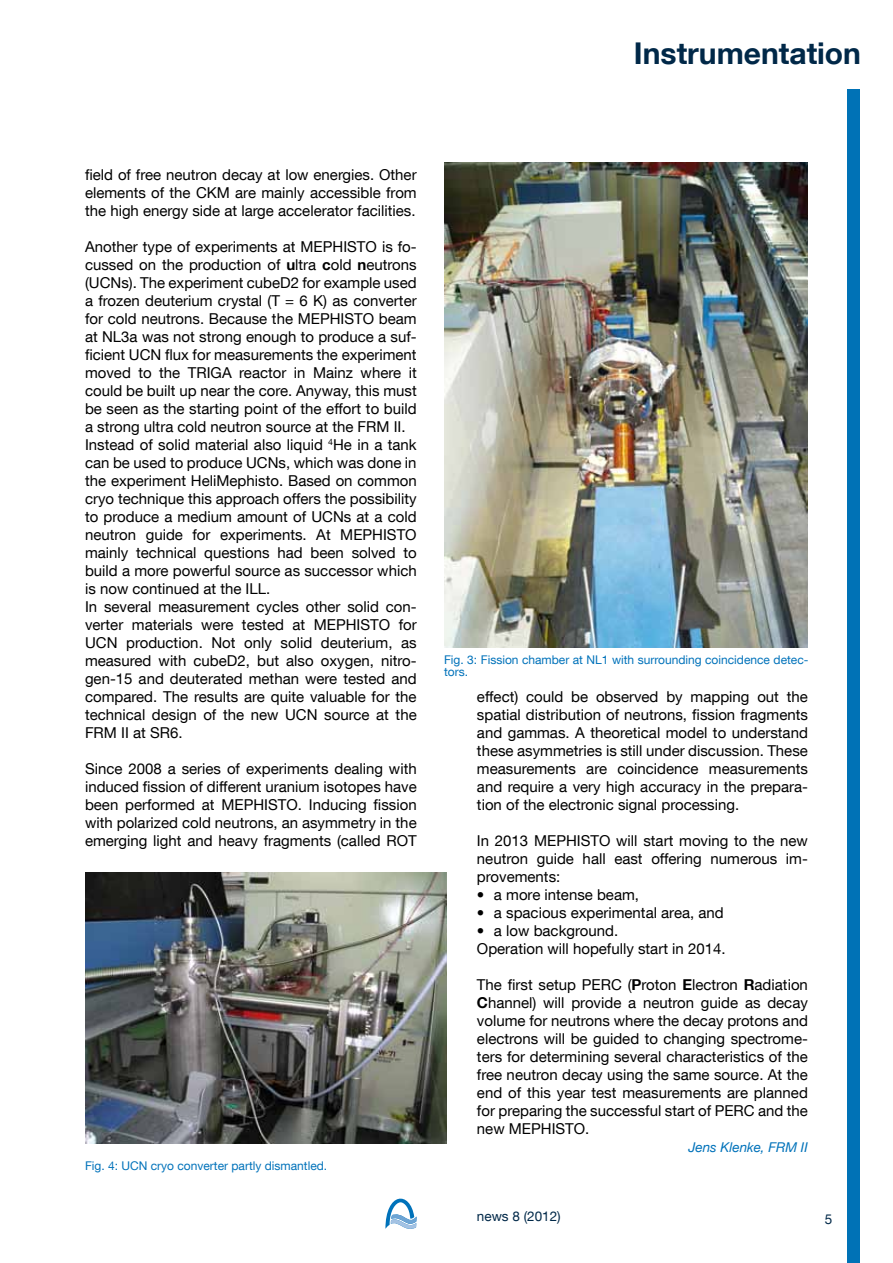
<style>
.page{position:relative;width:893px;height:1263px;background:#fff}
.page>*{position:absolute;margin:0;border:0;box-sizing:border-box;transform-origin:0 0}
.News_Bereichstitel{font:700 30px "TUM Neue Helvetica";color:#002848}
.NEWS_Lauftext{font:15px/18px "TUM Neue Helvetica";color:#000;text-align:justify}
.NEWS_Lauftext_Autor{font:italic 13.5px "TUM Neue Helvetica";color:#0072ba}
.NEWS_Seitenzahl{font:13.5px "TUM Neue Helvetica";color:#002848}
.NEWS_Bildunterschrif{font:12px/12px "TUM Neue Helvetica";color:#0072ba}
.s1{font-weight:700}
</style>
<div class="page">
<svg style="left:385px;top:1198px;width:32px;height:31px"></svg>
<img style="left:85px;top:873px;width:361px;height:270px">
<img style="left:444px;top:163px;width:364px;height:485px">
<div style="left:847px;top:89px;width:13px;height:1174px;background:#0072b6"></div>
<p class="News_Bereichstitel" style="left:634px;top:34px;width:229px">Instrumentation</p>
<p class="NEWS_Lauftext" style="left:85px;top:165px;width:333px">field of free neutron decay at low energies. Other elements of the CKM are mainly accessible from the high energy side at large accelerator facilities.</p>
<p class="NEWS_Lauftext" style="left:85px;top:237px;width:333px">Another type of experiments at MEPHISTO is fo&shy;cussed on the production of <span class="s1">u</span>ltra <span class="s1">c</span>old <span class="s1">n</span>eutrons (UCNs). The experiment cubeD2 for example used a frozen deuterium crystal (T = 6 K) as converter for cold neutrons. Because the MEPHISTO beam at NL3a was not strong enough to produce a suf&shy;ficient UCN flux for measurements the experiment moved to the TRIGA reactor in Mainz where it could be built up near the core. Anyway, this must be seen as the starting point of the effort to build a strong ultra cold neutron source at the FRM II.</p>
<p class="NEWS_Lauftext" style="left:85px;top:435px;width:333px">Instead of solid material also liquid <sup>4</sup>He in a tank can be used to produce UCNs, which was done in the experiment HeliMephisto. Based on common cryo technique this approach offers the possibility to produce a medium amount of UCNs at a cold neutron guide for experiments. At MEPHISTO mainly technical questions had been solved to build a more powerful source as successor which is now continued at the ILL.</p>
<p class="NEWS_Lauftext" style="left:85px;top:597px;width:333px">In several measurement cycles other solid con&shy;verter materials were tested at MEPHISTO for UCN production. Not only solid deuterium, as measured with cubeD2, but also oxygen, nitro&shy;gen-15 and deuterated methan were tested and compared. The results are quite valuable for the technical design of the new UCN source at the FRM II at SR6.</p>
<p class="NEWS_Lauftext" style="left:85px;top:759px;width:333px">Since 2008 a series of experiments dealing with induced fission of different uranium isotopes have been performed at MEPHISTO. Inducing fission with polarized cold neutrons, an asymmetry in the emerging light and heavy fragments (called ROT</p>
<p class="NEWS_Bildunterschrif" style="left:85px;top:1159px;width:244px">Fig. 4: UCN cryo converter partly dismantled.</p>
<p class="NEWS_Bildunterschrif" style="left:444px;top:653px;width:366px">Fig. 3: Fission chamber at NL1 with surrounding coincidence detec&shy;tors.</p>
<p class="NEWS_Lauftext" style="left:477px;top:687px;width:332px">effect) could be observed by mapping out the spatial distribution of neutrons, fission fragments and gammas. A theoretical model to understand these asymmetries is still under discussion. These measurements are coincidence measurements and require a very high accuracy in the prepara&shy;tion of the electronic signal processing.</p>
<p class="NEWS_Lauftext" style="left:477px;top:831px;width:332px">In 2013 MEPHISTO will start moving to the new neutron guide hall east offering numerous im&shy;provements:</p>
<p class="NEWS_Lauftext" style="left:477px;top:885px;width:164px">• a more intense beam,</p>
<p class="NEWS_Lauftext" style="left:477px;top:903px;width:248px">• a spacious experimental area, and</p>
<p class="NEWS_Lauftext" style="left:477px;top:921px;width:143px">• a low background.</p>
<p class="NEWS_Lauftext" style="left:477px;top:939px;width:250px">Operation will hopefully start in 2014.</p>
<p class="NEWS_Lauftext" style="left:477px;top:975px;width:332px">The first setup PERC (<span class="s1">P</span>roton <span class="s1">E</span>lectron <span class="s1">R</span>adiation <span class="s1">C</span>hannel) will provide a neutron guide as decay volume for neutrons where the decay protons and electrons will be guided to changing spectrome&shy;ters for determining several characteristics of the free neutron decay using the same source. At the end of this year test measurements are planned for preparing the successful start of PERC and the new MEPHISTO.</p>
<p class="NEWS_Lauftext_Autor" style="left:688px;top:1139px;width:121px">Jens Klenke, FRM II</p>
<p class="NEWS_Seitenzahl" style="left:477px;top:1207px;width:85px">news 8 (2012)</p>
<p class="NEWS_Seitenzahl" style="left:825px;top:1211px;width:9px">5</p>
</div>
